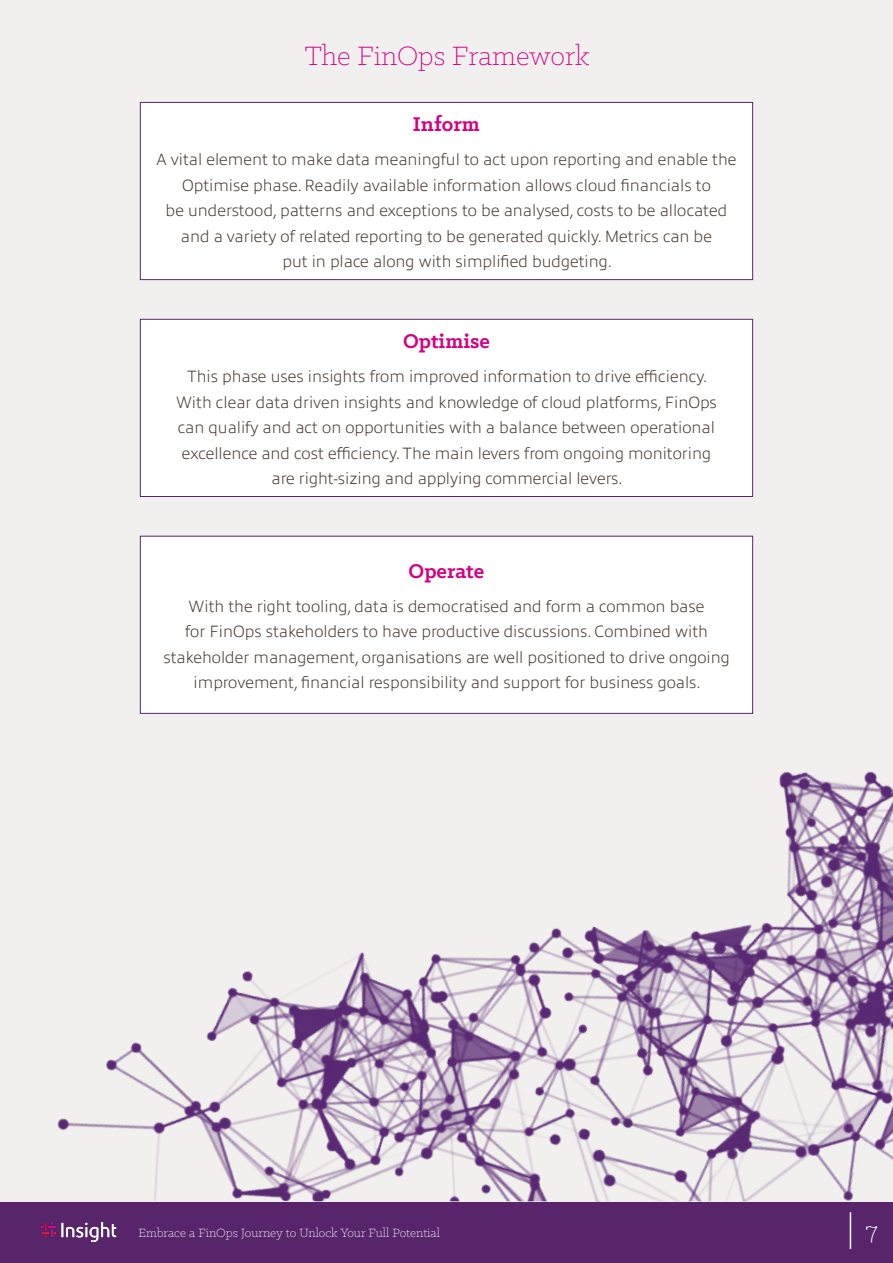
<style>
.page{position:relative;width:893px;height:1263px;background:#fff}
.page>*{position:absolute;margin:0;border:0;box-sizing:border-box;transform-origin:0 0}
.t1{font:300 30px "Klinic Slab";color:#d4007f}
.t2{font:300 27px "Klinic Slab";color:#fff}
.t3{font:700 22.5px "Klinic Slab";color:#d4007f}
.t4{font:200 16.5px/25.5px "Allumi Pro";color:#47382f;text-align:center}
.t5{font:300 13.5px "Klinic Slab";color:#fff}
</style>
<div class="page">
<div style="left:0;top:1201px;width:893px;height:62px;background:#58256b"></div>
<img style="left:41px;top:1222px;width:76px;height:19px">
<hr style="left:850px;top:1212px;width:1px;height:37px;background:#fff">
<div style="left:0;top:0;width:893px;height:1201px;background:#f2f0ee"></div>
<img style="left:57px;top:597px;width:836px;height:604px">
<div style="left:140px;top:102px;width:613px;height:178px;background:#fff"></div>
<div style="left:140px;top:102px;width:613px;height:178px;border:1px solid #58256b"></div>
<div style="left:140px;top:319px;width:613px;height:177px;background:#fff"></div>
<div style="left:140px;top:319px;width:613px;height:178px;border:1px solid #58256b"></div>
<div style="left:140px;top:536px;width:613px;height:177px;background:#fff"></div>
<div style="left:140px;top:536px;width:613px;height:178px;border:1px solid #58256b"></div>
<h1 class="t1" style="left:305px;top:37px;width:287px">The FinOps Framework</h1>
<h3 class="t3" style="left:413px;top:110px;width:69px">Inform</h3>
<p class="t4" style="left:156px;top:146px;width:581px">A vital element to make data meaningful to act upon reporting and enable the Optimise phase. Readily available information allows cloud financials to<br>be understood, patterns and exceptions to be analysed, costs to be allocated and a variety of related reporting to be generated quickly. Metrics can be<br>put in place along with simplified budgeting.</p>
<h3 class="t3" style="left:403px;top:327px;width:88px">Optimise</h3>
<p class="t4" style="left:176px;top:363px;width:542px">This phase uses insights from improved information to drive efficiency.<br>With clear data driven insights and knowledge of cloud platforms, FinOps can qualify and act on opportunities with a balance between operational excellence and cost efficiency. The main levers from ongoing monitoring are right-sizing and applying commercial levers.</p>
<h3 class="t3" style="left:409px;top:556px;width:77px">Operate</h3>
<p class="t4" style="left:163px;top:592px;width:568px">With the right tooling, data is democratised and form a common base<br>for FinOps stakeholders to have productive discussions. Combined with stakeholder management, organisations are well positioned to drive ongoing improvement, financial responsibility and support for business goals.</p>
<p class="t5" style="left:139px;top:1224px;width:303px">Embrace a FinOps Journey to Unlock Your Full Potential</p>
<h2 class="t2" style="left:865px;top:1214px;width:14px">7</h2>
</div>
